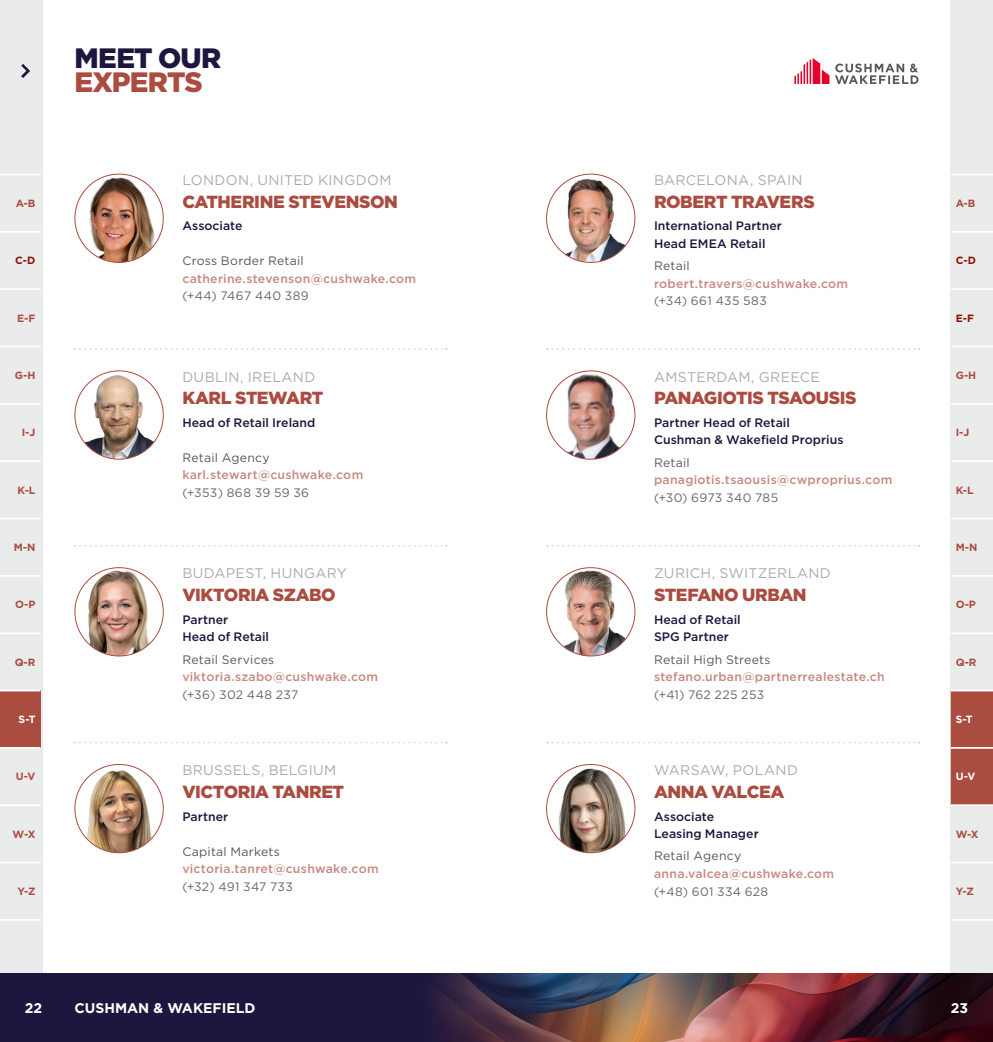
<style>
.page{position:relative;width:993px;height:1042px;background:#fff}
.page>*{position:absolute;margin:0;border:0;box-sizing:border-box;transform-origin:0 0}
.t1{font:900 28px "Gotham";letter-spacing:-.025em;color:#1d1740}
.t2{font:900 28px "Gotham";letter-spacing:-.035em;color:#aa4c40}
.t3{font:900 17.5px "Gotham";letter-spacing:-.03em;color:#aa4c40}
.t4{font:14px "Gotham";letter-spacing:.025em;color:#aaacac}
.t5{font:700 14px "Gotham";color:#fff}
.t6{font:500 12.25px "Gotham";letter-spacing:.02em;color:#c78880}
.t7{font:500 12.25px/17.5px "Gotham";letter-spacing:.005em;color:#1d1740}
.t8{font:12.25px "Gotham";letter-spacing:.03em;color:#65696a}
.t9{font:12.25px "Gotham";letter-spacing:.02em;color:#545859}
.t10{font:700 10.5px "Gotham";color:#aa4c40}
.t11{font:700 10.5px "Gotham";color:#8e1000}
.t12{font:700 10.5px "Gotham";color:#fff}
</style>
<div class="page">
<div style="left:0;top:0;width:42px;height:1042px;background:#eaebeb"></div>
<div style="left:0;top:690px;width:40px;height:58px;background:#aa4c40"></div>
<hr style="left:0;top:174px;width:40px;height:1px;background:#fff">
<hr style="left:0;top:346px;width:40px;height:1px;background:#fff">
<hr style="left:0;top:919px;width:40px;height:2px;background:#fff">
<div style="left:950px;top:0;width:42px;height:1042px;background:#eaebeb"></div>
<hr style="left:950px;top:174px;width:42px;height:1px;background:#fff">
<hr style="left:950px;top:346px;width:42px;height:1px;background:#fff">
<hr style="left:950px;top:919px;width:42px;height:2px;background:#fff">
<div style="left:0;top:973px;width:992px;height:69px;background:#1d1740"></div>
<img style="left:433px;top:973px;width:559px;height:69px">
<svg style="left:21px;top:64px;width:9px;height:14px"></svg>
<svg style="left:794px;top:58px;width:124px;height:26px"></svg>
<svg style="left:74px;top:348px;width:373px;height:2px"></svg>
<svg style="left:547px;top:348px;width:372px;height:2px"></svg>
<svg style="left:74px;top:545px;width:373px;height:2px"></svg>
<svg style="left:547px;top:545px;width:372px;height:2px"></svg>
<svg style="left:74px;top:742px;width:373px;height:1px"></svg>
<svg style="left:547px;top:742px;width:372px;height:1px"></svg>
<div style="left:0;top:232px;width:45px;height:57px;background:#eaebeb"></div>
<div style="left:0;top:289px;width:45px;height:57px;background:#eaebeb"></div>
<div style="left:0;top:347px;width:45px;height:57px;background:#eaebeb"></div>
<div style="left:0;top:403px;width:45px;height:57px;background:#eaebeb"></div>
<div style="left:0;top:460px;width:45px;height:57px;background:#eaebeb"></div>
<div style="left:0;top:518px;width:45px;height:57px;background:#eaebeb"></div>
<div style="left:0;top:574px;width:45px;height:57px;background:#eaebeb"></div>
<div style="left:0;top:632px;width:45px;height:57px;background:#eaebeb"></div>
<svg style="left:0;top:689px;width:43px;height:56px"></svg>
<div style="left:0;top:747px;width:45px;height:56px;background:#eaebeb"></div>
<div style="left:0;top:804px;width:45px;height:56px;background:#eaebeb"></div>
<div style="left:0;top:861px;width:45px;height:57px;background:#eaebeb"></div>
<div style="left:0;top:175px;width:45px;height:57px;background:#eaebeb"></div>
<div style="left:947px;top:232px;width:45px;height:57px;background:#eaebeb"></div>
<div style="left:947px;top:289px;width:45px;height:57px;background:#eaebeb"></div>
<div style="left:947px;top:347px;width:45px;height:57px;background:#eaebeb"></div>
<svg style="left:947px;top:403px;width:45px;height:2px"></svg>
<svg style="left:951px;top:460px;width:41px;height:2px"></svg>
<div style="left:947px;top:518px;width:45px;height:57px;background:#eaebeb"></div>
<svg style="left:947px;top:574px;width:45px;height:3px"></svg>
<svg style="left:951px;top:632px;width:41px;height:2px"></svg>
<div style="left:950px;top:690px;width:42px;height:55px;background:#aa4c40"></div>
<div style="left:950px;top:747px;width:42px;height:56px;background:#aa4c40"></div>
<svg style="left:950px;top:804px;width:42px;height:2px"></svg>
<svg style="left:951px;top:862px;width:41px;height:1px"></svg>
<div style="left:947px;top:175px;width:45px;height:57px;background:#eaebeb"></div>
<img style="left:75px;top:764px;width:88px;height:89px;border-radius:44px">
<img style="left:546px;top:764px;width:88px;height:89px;border-radius:44px">
<img style="left:546px;top:174px;width:88px;height:88px;border-radius:44px">
<img style="left:546px;top:371px;width:88px;height:88px;border-radius:44px">
<img style="left:546px;top:568px;width:88px;height:88px;border-radius:44px">
<img style="left:75px;top:174px;width:88px;height:88px;border-radius:44px">
<img style="left:75px;top:371px;width:88px;height:88px;border-radius:44px">
<img style="left:75px;top:568px;width:88px;height:88px;border-radius:44px">
<h1 class="t1" style="left:74px;top:42px;width:148px">MEET OUR</h1>
<h1 class="t2" style="left:74px;top:66px;width:130px">EXPERTS</h1>
<p class="t10" style="left:16px;top:197px;width:21px">A-B</p>
<p class="t11" style="left:15px;top:255px;width:22px">C-D</p>
<p class="t4" style="left:182px;top:172px;width:210px">LONDON, UNITED KINGDOM</p>
<h2 class="t3" style="left:182px;top:191px;width:217px">CATHERINE STEVENSON</h2>
<p class="t7" style="left:182px;top:217px;width:62px">Associate</p>
<p class="t9" style="left:182px;top:254px;width:123px">Cross Border Retail</p>
<p class="t6" style="left:182px;top:270px;width:235px">catherine.stevenson@cushwake.com</p>
<p class="t8" style="left:182px;top:289px;width:128px">(+44) 7467 440 389</p>
<p class="t4" style="left:653px;top:172px;width:150px">BARCELONA, SPAIN</p>
<h2 class="t3" style="left:653px;top:191px;width:162px">ROBERT TRAVERS</h2>
<p class="t7" style="left:653px;top:217px;width:129px">International Partner<br>Head EMEA Retail</p>
<p class="t9" style="left:653px;top:259px;width:37px">Retail</p>
<p class="t6" style="left:653px;top:275px;width:195px">robert.travers@cushwake.com</p>
<p class="t8" style="left:653px;top:294px;width:114px">(+34) 661 435 583</p>
<p class="t10" style="left:955px;top:197px;width:21px">A-B</p>
<p class="t11" style="left:955px;top:255px;width:22px">C-D</p>
<p class="t10" style="left:17px;top:312px;width:20px">E-F</p>
<p class="t11" style="left:955px;top:312px;width:20px">E-F</p>
<p class="t10" style="left:15px;top:369px;width:22px">G-H</p>
<p class="t10" style="left:22px;top:426px;width:15px">I-J</p>
<p class="t10" style="left:18px;top:484px;width:19px">K-L</p>
<p class="t4" style="left:182px;top:369px;width:134px">DUBLIN, IRELAND</p>
<h2 class="t3" style="left:182px;top:388px;width:142px">KARL STEWART</h2>
<p class="t7" style="left:182px;top:414px;width:134px">Head of Retail Ireland</p>
<p class="t9" style="left:182px;top:451px;width:89px">Retail Agency</p>
<p class="t6" style="left:182px;top:467px;width:182px">karl.stewart@cushwake.com</p>
<p class="t8" style="left:182px;top:486px;width:128px">(+353) 868 39 59 36</p>
<p class="t4" style="left:653px;top:369px;width:167px">AMSTERDAM, GREECE</p>
<h2 class="t3" style="left:653px;top:388px;width:204px">PANAGIOTIS TSAOUSIS</h2>
<p class="t7" style="left:653px;top:414px;width:191px">Partner Head of Retail<br>Cushman &amp; Wakefield Proprius</p>
<p class="t9" style="left:653px;top:456px;width:37px">Retail</p>
<p class="t6" style="left:653px;top:472px;width:240px">panagiotis.tsaousis@cwproprius.com</p>
<p class="t8" style="left:653px;top:491px;width:126px">(+30) 6973 340 785</p>
<p class="t10" style="left:955px;top:369px;width:22px">G-H</p>
<p class="t10" style="left:955px;top:426px;width:15px">I-J</p>
<p class="t10" style="left:955px;top:484px;width:19px">K-L</p>
<p class="t10" style="left:14px;top:541px;width:23px">M-N</p>
<p class="t10" style="left:955px;top:541px;width:23px">M-N</p>
<p class="t10" style="left:15px;top:598px;width:22px">O-P</p>
<p class="t10" style="left:15px;top:656px;width:22px">Q-R</p>
<p class="t4" style="left:182px;top:566px;width:166px">BUDAPEST, HUNGARY</p>
<h2 class="t3" style="left:182px;top:585px;width:155px">VIKTORIA SZABO</h2>
<p class="t7" style="left:182px;top:610px;width:88px">Partner<br>Head of Retail</p>
<p class="t9" style="left:182px;top:652px;width:93px">Retail Services</p>
<p class="t6" style="left:182px;top:669px;width:197px">viktoria.szabo@cushwake.com</p>
<p class="t8" style="left:182px;top:687px;width:118px">(+36) 302 448 237</p>
<p class="t4" style="left:653px;top:566px;width:178px">ZURICH, SWITZERLAND</p>
<h2 class="t3" style="left:653px;top:585px;width:154px">STEFANO URBAN</h2>
<p class="t7" style="left:653px;top:610px;width:88px">Head of Retail<br>SPG Partner</p>
<p class="t9" style="left:653px;top:652px;width:118px">Retail High Streets</p>
<p class="t6" style="left:653px;top:669px;width:232px">stefano.urban@partnerrealestate.ch</p>
<p class="t8" style="left:653px;top:687px;width:112px">(+41) 762 225 253</p>
<p class="t10" style="left:955px;top:598px;width:22px">O-P</p>
<p class="t10" style="left:955px;top:656px;width:22px">Q-R</p>
<p class="t12" style="left:19px;top:713px;width:18px">S-T</p>
<p class="t12" style="left:955px;top:713px;width:18px">S-T</p>
<p class="t10" style="left:16px;top:770px;width:21px">U-V</p>
<p class="t10" style="left:13px;top:828px;width:24px">W-X</p>
<p class="t10" style="left:17px;top:885px;width:20px">Y-Z</p>
<p class="t4" style="left:182px;top:762px;width:155px">BRUSSELS, BELGIUM</p>
<h2 class="t3" style="left:182px;top:782px;width:163px">VICTORIA TANRET</h2>
<p class="t7" style="left:182px;top:807px;width:47px">Partner</p>
<p class="t9" style="left:182px;top:844px;width:99px">Capital Markets</p>
<p class="t6" style="left:182px;top:860px;width:198px">victoria.tanret@cushwake.com</p>
<p class="t8" style="left:182px;top:879px;width:112px">(+32) 491 347 733</p>
<p class="t4" style="left:653px;top:762px;width:145px">WARSAW, POLAND</p>
<h2 class="t3" style="left:653px;top:782px;width:132px">ANNA VALCEA</h2>
<p class="t7" style="left:653px;top:807px;width:106px">Associate<br>Leasing Manager</p>
<p class="t9" style="left:653px;top:849px;width:89px">Retail Agency</p>
<p class="t6" style="left:653px;top:865px;width:182px">anna.valcea@cushwake.com</p>
<p class="t8" style="left:653px;top:884px;width:116px">(+48) 601 334 628</p>
<p class="t12" style="left:955px;top:770px;width:21px">U-V</p>
<p class="t10" style="left:955px;top:828px;width:24px">W-X</p>
<p class="t10" style="left:955px;top:885px;width:20px">Y-Z</p>
<p class="t5" style="left:25px;top:1000px;width:19px">22</p>
<p class="t5" style="left:74px;top:1000px;width:182px">CUSHMAN &amp; WAKEFIELD</p>
<p class="t5" style="left:950px;top:1000px;width:19px">23</p>
</div>
